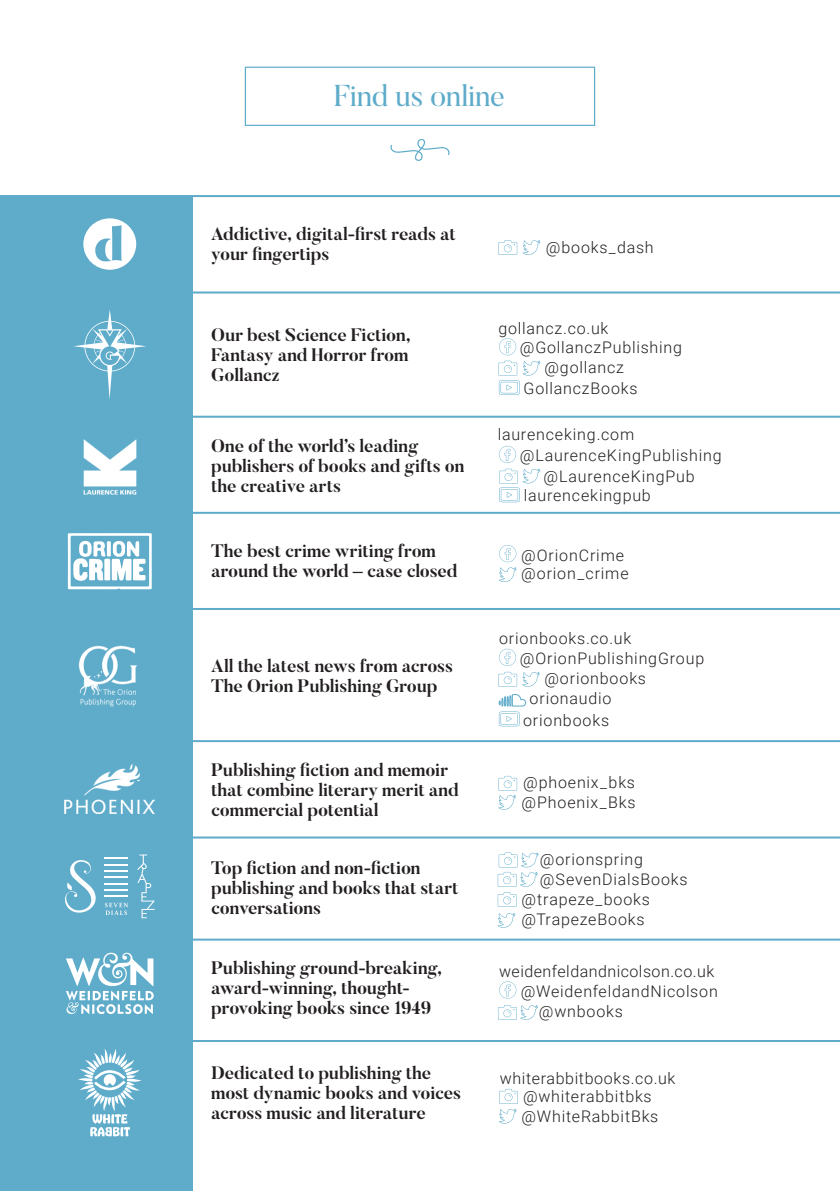
<style>
.page{position:relative;width:840px;height:1191px;background:#fff}
.page>*{position:absolute;margin:0;border:0;box-sizing:border-box;transform-origin:0 0}
.t1{font:30px "Butler";letter-spacing:-.005em;color:#5eabca}
.t2{font:700 18px/20px "Butler";letter-spacing:-.005em;color:#231f20}
.t3{font:300 16px "Roboto";letter-spacing:.05em;color:#231f20}
.t4{font:300 16px "Roboto";letter-spacing:.03em;color:#231f20}
</style>
<div class="page">
<div style="left:0;top:196px;width:193px;height:995px;background:#5eabca"></div>
<div style="left:245px;top:67px;width:350px;height:59px;border:1px solid #5eabca"></div>
<svg style="left:390px;top:139px;width:59px;height:22px"></svg>
<svg style="left:83px;top:218px;width:53px;height:52px"></svg>
<svg style="left:73px;top:310px;width:73px;height:89px"></svg>
<svg style="left:68px;top:533px;width:84px;height:56px"></svg>
<svg style="left:137px;top:854px;width:17px;height:64px"></svg>
<hr style="left:105px;top:857px;width:23px;height:2px;background:#fff">
<hr style="left:105px;top:895px;width:23px;height:2px;background:#fff">
<svg style="left:105px;top:883px;width:23px;height:7px"></svg>
<hr style="left:105px;top:876px;width:23px;height:2px;background:#fff">
<hr style="left:105px;top:870px;width:23px;height:2px;background:#fff">
<svg style="left:105px;top:864px;width:23px;height:1px"></svg>
<svg style="left:105px;top:902px;width:23px;height:13px"></svg>
<svg style="left:65px;top:860px;width:31px;height:52px"></svg>
<svg style="left:66px;top:952px;width:88px;height:62px"></svg>
<svg style="left:78px;top:1049px;width:63px;height:87px"></svg>
<img style="left:83px;top:439px;width:54px;height:56px">
<img style="left:65px;top:764px;width:89px;height:49px">
<hr style="left:0;top:195px;width:839px;height:2px;background:#5eabca">
<hr style="left:0;top:291px;width:839px;height:2px;background:#5eabca">
<hr style="left:0;top:416px;width:839px;height:2px;background:#5eabca">
<hr style="left:0;top:512px;width:839px;height:2px;background:#5eabca">
<hr style="left:0;top:608px;width:839px;height:2px;background:#5eabca">
<hr style="left:0;top:740px;width:839px;height:2px;background:#5eabca">
<hr style="left:0;top:836px;width:839px;height:2px;background:#5eabca">
<hr style="left:0;top:938px;width:839px;height:2px;background:#5eabca">
<hr style="left:0;top:1040px;width:839px;height:2px;background:#5eabca">
<svg style="left:498px;top:240px;width:42px;height:15px"></svg>
<svg style="left:497px;top:913px;width:18px;height:14px"></svg>
<svg style="left:499px;top:338px;width:17px;height:17px"></svg>
<svg style="left:499px;top:545px;width:17px;height:37px"></svg>
<svg style="left:498px;top:649px;width:18px;height:17px"></svg>
<svg style="left:499px;top:981px;width:17px;height:17px"></svg>
<svg style="left:498px;top:361px;width:42px;height:34px"></svg>
<svg style="left:498px;top:672px;width:41px;height:54px"></svg>
<svg style="left:498px;top:776px;width:19px;height:33px"></svg>
<svg style="left:499px;top:1089px;width:18px;height:34px"></svg>
<img style="left:78px;top:645px;width:60px;height:62px">
<svg style="left:498px;top:446px;width:42px;height:56px"></svg>
<svg style="left:497px;top:852px;width:41px;height:34px"></svg>
<svg style="left:497px;top:892px;width:19px;height:15px"></svg>
<svg style="left:498px;top:1005px;width:39px;height:15px"></svg>
<p class="t1" style="left:333px;top:76px;width:172px">Find us online</p>
<p class="t2" style="left:211px;top:224px;width:246px">Addictive, digital-first reads at</p>
<p class="t2" style="left:211px;top:244px;width:120px">your fingertips</p>
<p class="t3" style="left:545px;top:236px;width:109px">@books_dash</p>
<p class="t2" style="left:211px;top:325px;width:201px">Our best Science Fiction,</p>
<p class="t2" style="left:211px;top:345px;width:199px">Fantasy and Horror from</p>
<p class="t2" style="left:211px;top:365px;width:70px">Gollancz</p>
<p class="t2" style="left:211px;top:435px;width:209px">One of the world’s leading</p>
<p class="t2" style="left:211px;top:455px;width:255px">publishers of books and gifts on</p>
<p class="t2" style="left:211px;top:475px;width:131px">the creative arts</p>
<p class="t2" style="left:211px;top:541px;width:226px">The best crime writing from</p>
<p class="t2" style="left:211px;top:561px;width:248px">around the world – case closed</p>
<p class="t2" style="left:211px;top:655px;width:243px">All the latest news from across</p>
<p class="t2" style="left:211px;top:675px;width:228px">The Orion Publishing Group</p>
<p class="t2" style="left:211px;top:760px;width:238px">Publishing fiction and memoir</p>
<p class="t2" style="left:211px;top:780px;width:249px">that combine literary merit and commercial potential</p>
<p class="t2" style="left:211px;top:858px;width:211px">Top fiction and non-fiction</p>
<p class="t2" style="left:211px;top:878px;width:249px">publishing and books that start</p>
<p class="t2" style="left:211px;top:898px;width:111px">conversations</p>
<p class="t2" style="left:211px;top:958px;width:232px">Publishing ground-breaking,</p>
<p class="t2" style="left:211px;top:978px;width:200px">award-winning, thought-</p>
<p class="t2" style="left:211px;top:998px;width:221px">provoking books since 1949</p>
<p class="t2" style="left:211px;top:1063px;width:221px">Dedicated to publishing the</p>
<p class="t2" style="left:211px;top:1083px;width:251px">most dynamic books and voices</p>
<p class="t2" style="left:211px;top:1103px;width:216px">across music and literature</p>
<p class="t3" style="left:498px;top:317px;width:111px">gollancz.co.uk</p>
<p class="t3" style="left:519px;top:335px;width:164px">@GollanczPublishing</p>
<p class="t3" style="left:544px;top:356px;width:81px">@gollancz</p>
<p class="t3" style="left:523px;top:377px;width:115px">GollanczBooks</p>
<p class="t3" style="left:497px;top:423px;width:138px">laurenceking.com</p>
<p class="t3" style="left:519px;top:444px;width:203px">@LaurenceKingPublishing</p>
<p class="t3" style="left:543px;top:465px;width:152px">@LaurenceKingPub</p>
<p class="t3" style="left:523px;top:484px;width:128px">laurencekingpub</p>
<p class="t3" style="left:521px;top:544px;width:104px">@OrionCrime</p>
<p class="t3" style="left:521px;top:562px;width:109px">@orion_crime</p>
<p class="t3" style="left:499px;top:627px;width:133px">orionbooks.co.uk</p>
<p class="t3" style="left:519px;top:647px;width:186px">@OrionPublishingGroup</p>
<p class="t3" style="left:544px;top:667px;width:103px">@orionbooks</p>
<p class="t3" style="left:529px;top:687px;width:83px">orionaudio</p>
<p class="t3" style="left:522px;top:709px;width:87px">orionbooks</p>
<p class="t3" style="left:522px;top:771px;width:113px">@phoenix_bks</p>
<p class="t3" style="left:521px;top:791px;width:115px">@Phoenix_Bks</p>
<p class="t3" style="left:539px;top:847px;width:105px">@orionspring</p>
<p class="t3" style="left:539px;top:867px;width:149px">@SevenDialsBooks</p>
<p class="t3" style="left:521px;top:887px;width:130px">@trapeze_books</p>
<p class="t3" style="left:521px;top:907px;width:124px">@TrapezeBooks</p>
<p class="t4" style="left:499px;top:959px;width:216px">weidenfeldandnicolson.co.uk</p>
<p class="t3" style="left:520px;top:979px;width:198px">@WeidenfeldandNicolson</p>
<p class="t3" style="left:538px;top:1000px;width:85px">@wnbooks</p>
<p class="t3" style="left:499px;top:1066px;width:177px">whiterabbitbooks.co.uk</p>
<p class="t3" style="left:522px;top:1085px;width:130px">@whiterabbitbks</p>
<p class="t3" style="left:521px;top:1105px;width:138px">@WhiteRabbitBks</p>
</div>
